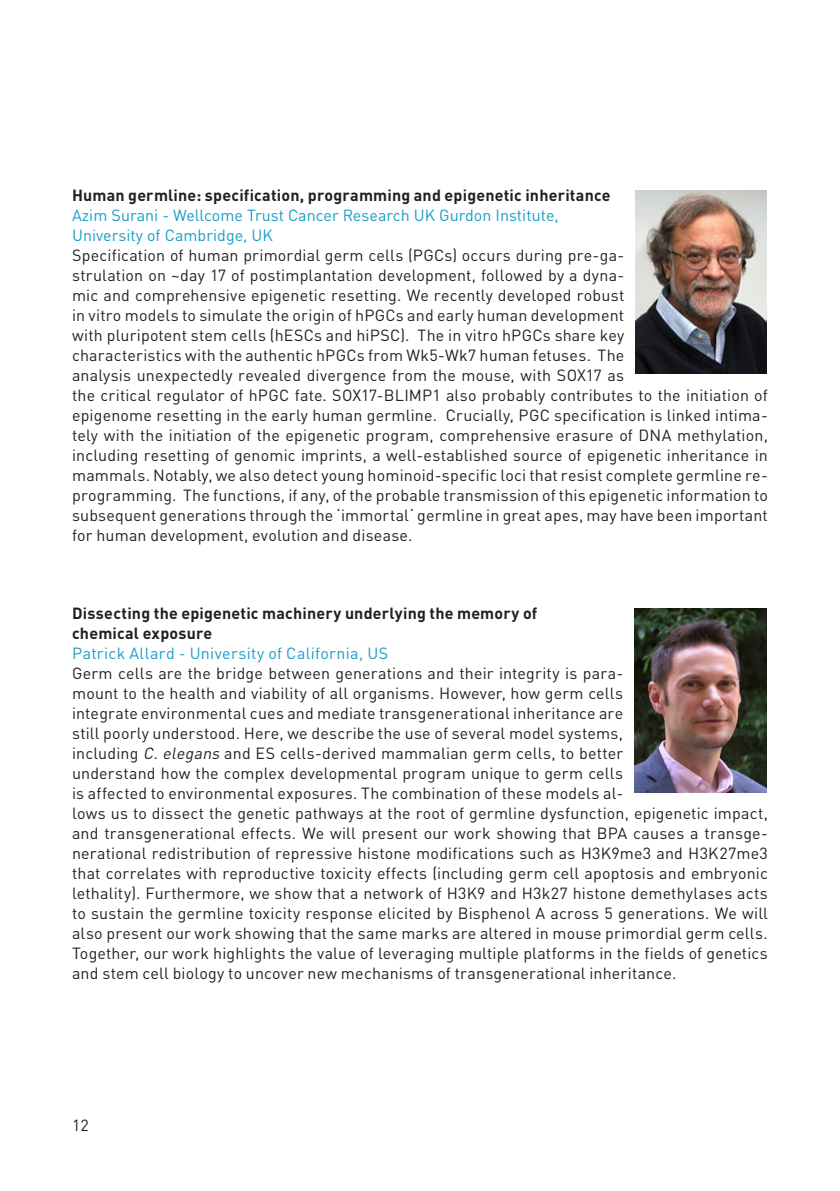
<style>
.page{position:relative;width:840px;height:1191px;background:#fff}
.page>*{position:absolute;margin:0;border:0;box-sizing:border-box;transform-origin:0 0}
.t1{font:16px/20px "DIN Pro";letter-spacing:.01em;color:#231f20}
.t2{font:700 16px "DIN Pro";letter-spacing:.015em;color:#231f20}
.t3{font:16px "DIN Pro";letter-spacing:.005em;color:#189dc7}
.s1{font-style:italic}
</style>
<div class="page">
<img style="left:635px;top:190px;width:130px;height:183px">
<img style="left:634px;top:608px;width:131px;height:185px">
<p class="t2" style="left:72px;top:182px;width:539px">Human germline: specification, programming and epigenetic inheritance</p>
<p class="t3" style="left:72px;top:203px;width:488px">Azim Surani - Wellcome Trust Cancer Research UK Gurdon Institute,</p>
<p class="t3" style="left:72px;top:223px;width:202px">University of Cambridge, UK</p>
<p class="t1" style="left:72px;top:244px;width:697px">Specification of human primordial germ cells (PGCs) occurs during pre-ga-<br>strulation on ~day 17 of postimplantation development, followed by a dyna-<br>mic and comprehensive epigenetic resetting. We recently developed robust<br>in vitro models to simulate the origin of hPGCs and early human development<br>with pluripotent stem cells (hESCs and hiPSC). The in vitro hPGCs share key<br>characteristics with the authentic hPGCs from Wk5-Wk7 human fetuses. The<br>analysis unexpectedly revealed divergence from the mouse, with SOX17 as<br>the critical regulator of hPGC fate. SOX17-BLIMP1 also probably contributes to the initiation of epigenome resetting in the early human germline. Crucially, PGC specification is linked intima&shy;tely with the initiation of the epigenetic program, comprehensive erasure of DNA methylation, including resetting of genomic imprints, a well-established source of epigenetic inheritance in mammals. Notably, we also detect young hominoid-specific loci that resist complete germline re&shy;programming. The functions, if any, of the probable transmission of this epigenetic information to subsequent generations through the ‘immortal‘ germline in great apes, may have been important for human development, evolution and disease.</p>
<p class="t2" style="left:72px;top:599px;width:466px">Dissecting the epigenetic machinery underlying the memory of</p>
<p class="t2" style="left:72px;top:619px;width:142px">chemical exposure</p>
<p class="t3" style="left:72px;top:640px;width:317px">Patrick Allard - University of California, US</p>
<p class="t1" style="left:72px;top:661px;width:697px">Germ cells are the bridge between generations and their integrity is para-<br>mount to the health and viability of all organisms. However, how germ cells<br>integrate environmental cues and mediate transgenerational inheritance are<br>still poorly understood. Here, we describe the use of several model systems,<br>including <span class="s1">C.elegans</span> and ES cells-derived mammalian germ cells, to better<br>understand how the complex developmental program unique to germ cells<br>is affected to environmental exposures. The combination of these models al-<br>lows us to dissect the genetic pathways at the root of germline dysfunction, epigenetic impact, and transgenerational effects. We will present our work showing that BPA causes a transge&shy;nerational redistribution of repressive histone modifications such as H3K9me3 and H3K27me3 that correlates with reproductive toxicity effects (including germ cell apoptosis and embryonic lethality). Furthermore, we show that a network of H3K9 and H3k27 histone demethylases acts to sustain the germline toxicity response elicited by Bisphenol A across 5 generations. We will also present our work showing that the same marks are altered in mouse primordial germ cells.<br>Together, our work highlights the value of leveraging multiple platforms in the fields of genetics and stem cell biology to uncover new mechanisms of transgenerational inheritance.</p>
<p class="t1" style="left:72px;top:1113px;width:18px">12</p>
</div>
